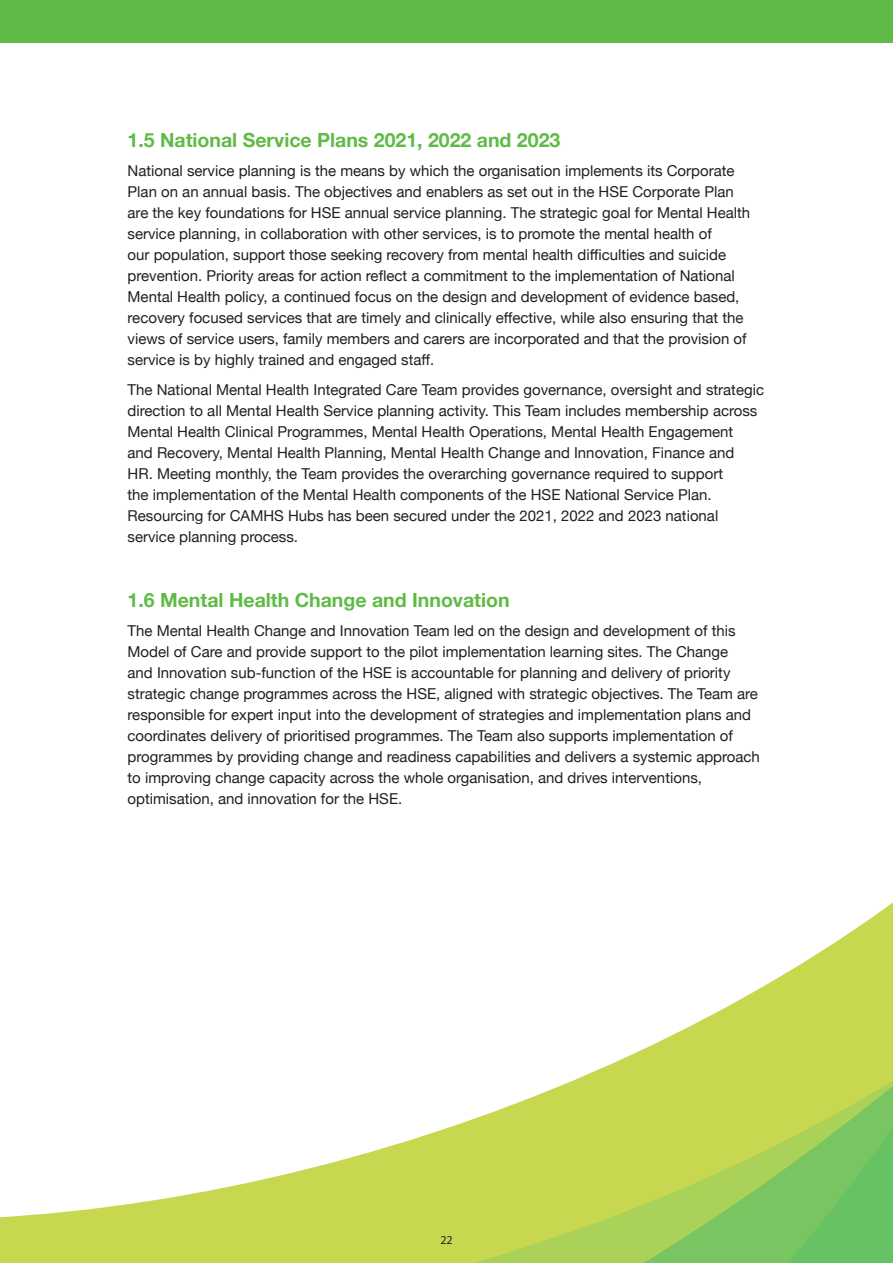
<style>
.page{position:relative;width:893px;height:1263px;background:#fff}
.page>*{position:absolute;margin:0;border:0;box-sizing:border-box;transform-origin:0 0}
.Head_3{font:700 19.5px "Helvetica Neue";color:#60bb46}
.Body_Text{font:15px/21px "Helvetica Neue";color:#231f20}
.t1{font:12px "Myriad Pro";color:#231f20}
</style>
<div class="page">
<div style="left:0;top:0;width:893px;height:43px;background:#60bb46"></div>
<svg style="left:0;top:902px;width:893px;height:361px"></svg>
<svg style="left:596px;top:955px;width:297px;height:111px;fill:#c7d850"></svg>
<svg style="left:50px;top:1066px;width:843px;height:197px;fill:#c7d858"></svg>
<p class="Head_3" style="left:128px;top:124px;width:434px">1.5 National Service Plans 2021, 2022 and 2023</p>
<p class="Body_Text" style="left:128px;top:161px;width:624px">National service planning is the means by which the organisation implements its Corporate Plan on an annual basis. The objectives and enablers as set out in the HSE Corporate Plan are the key foundations for HSE annual service planning. The strategic goal for Mental Health service planning, in collaboration with other services, is to promote the mental health of<br>our population, support those seeking recovery from mental health difficulties and suicide prevention. Priority areas for action reflect a commitment to the implementation of National Mental Health policy, a continued focus on the design and development of evidence based, recovery focused services that are timely and clinically effective, while also ensuring that the views of service users, family members and carers are incorporated and that the provision of service is by highly trained and engaged staff.</p>
<p class="Body_Text" style="left:128px;top:380px;width:638px">The National Mental Health Integrated Care Team provides governance, oversight and strategic direction to all Mental Health Service planning activity. This Team includes membership across Mental Health Clinical Programmes, Mental Health Operations, Mental Health Engagement<br>and Recovery, Mental Health Planning, Mental Health Change and Innovation, Finance and<br>HR. Meeting monthly, the Team provides the overarching governance required to support<br>the implementation of the Mental Health components of the HSE National Service Plan.<br>Resourcing for CAMHS Hubs has been secured under the 2021, 2022 and 2023 national service planning process.</p>
<p class="Head_3" style="left:128px;top:584px;width:384px">1.6 Mental Health Change and Innovation</p>
<p class="Body_Text" style="left:128px;top:621px;width:634px">The Mental Health Change and Innovation Team led on the design and development of this Model of Care and provide support to the pilot implementation learning sites. The Change<br>and Innovation sub-function of the HSE is accountable for planning and delivery of priority strategic change programmes across the HSE, aligned with strategic objectives. The Team are responsible for expert input into the development of strategies and implementation plans and coordinates delivery of prioritised programmes. The Team also supports implementation of programmes by providing change and readiness capabilities and delivers a systemic approach to improving change capacity across the whole organisation, and drives interventions, optimisation, and innovation for the HSE.</p>
<p class="t1" style="left:440px;top:1232px;width:14px">22</p>
</div>
